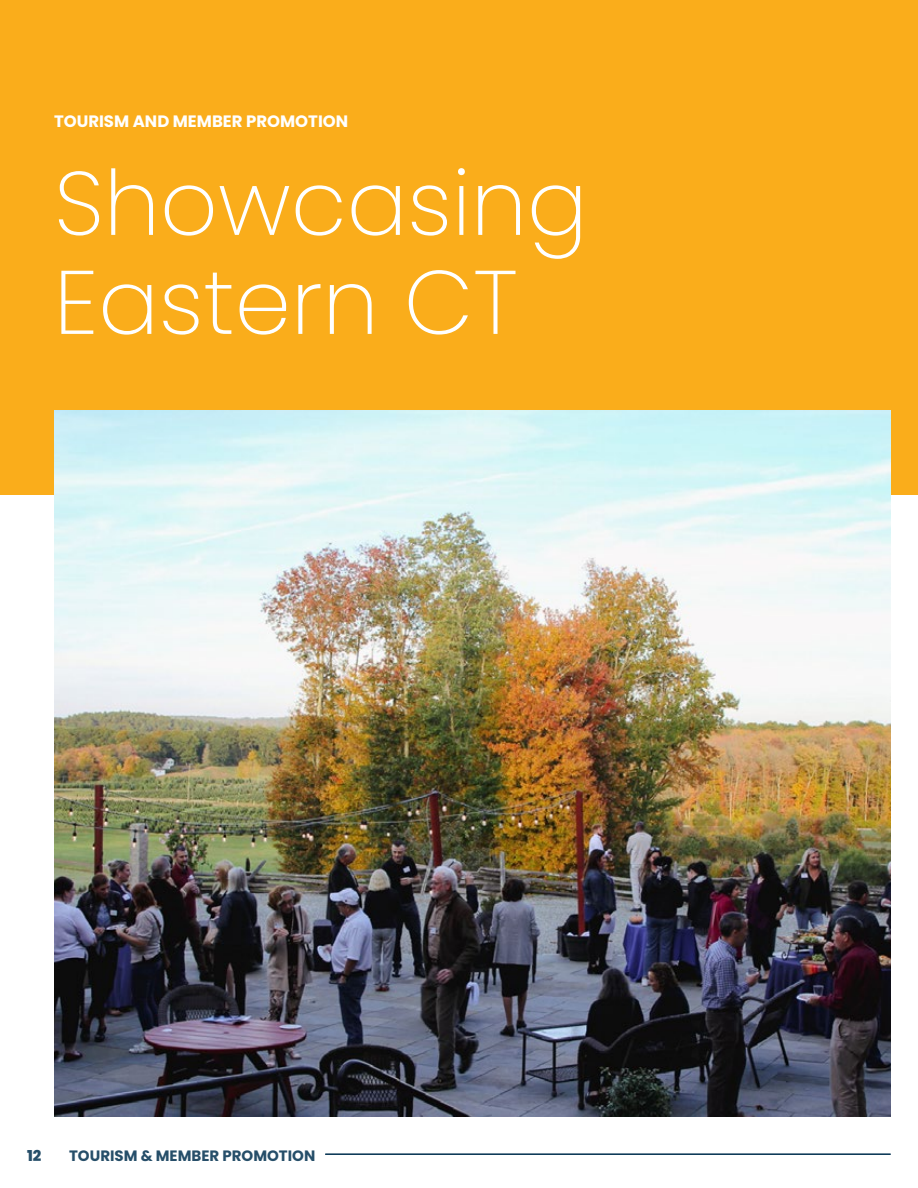
<style>
.page{position:relative;width:918px;height:1188px;background:#fff}
.page>*{position:absolute;margin:0;border:0;box-sizing:border-box;transform-origin:0 0}
.t1{font:200 90px/99px "Poppins";color:#fff}
.t2{font:700 16.5px "Poppins";color:#fff}
.t3{font:700 15px "Poppins";color:#264e69}
.t4{font:800 15px "Poppins";color:#264e69}
</style>
<div class="page">
<div style="left:0;top:0;width:918px;height:495px;background:#faad1b"></div>
<img style="left:54px;top:410px;width:837px;height:707px">
<hr style="left:326px;top:1153px;width:564px;height:2px;background:#002f4f">
<p class="t2" style="left:54px;top:112px;width:296px">TOURISM AND MEMBER PROMOTION</p>
<h1 class="t1" style="left:54px;top:154px;width:535px">Showcasing<br>Eastern CT</h1>
<p class="t4" style="left:27px;top:1147px;width:16px">12</p>
<p class="t3" style="left:69px;top:1147px;width:248px">TOURISM &amp; MEMBER PROMOTION</p>
</div>
